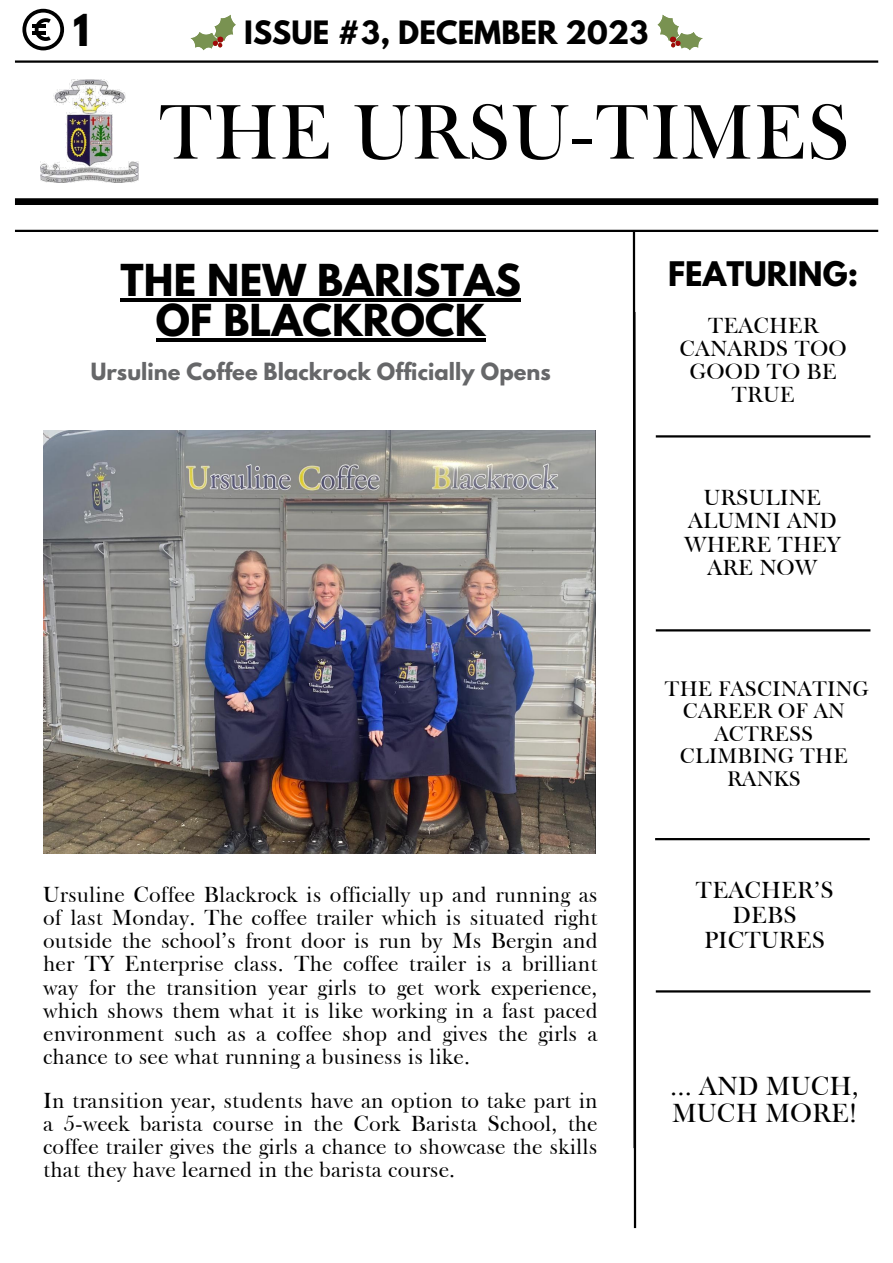
<style>
.page{position:relative;width:893px;height:1263px;background:#fff}
.page>*{position:absolute;margin:0;border:0;box-sizing:border-box;transform-origin:0 0}
.t1{font:79.05px "Frys Baskerville BT";letter-spacing:.005em;color:#000}
.t2{font:700 39px/40.5px "League Spartan";letter-spacing:.005em;color:#000;text-align:center}
.t3{font:700 30px "League Spartan";letter-spacing:.005em;color:#000}
.t4{font:700 28.5px "League Spartan";letter-spacing:.005em;color:#000}
.t5{font:27px/27.6px "Frys Baskerville BT";letter-spacing:.005em;color:#000}
.t6{font:24px/24.8px "Frys Baskerville BT";letter-spacing:.005em;color:#000;text-align:center}
.t7{font:22.5px/23.1px "Frys Baskerville BT";letter-spacing:.005em;color:#000;text-align:center}
.t8{font:21.75px/22.5px "Frys Baskerville BT";letter-spacing:.005em;color:#000;text-align:center}
.t9{font:700 21px "League Spartan";letter-spacing:.005em;color:#666769}
</style>
<div class="page">
<hr style="left:15px;top:60px;width:863px;height:3px;background:#000">
<div style="left:15px;top:198px;width:863px;height:7px;background:#000"></div>
<img style="left:40px;top:79px;width:99px;height:104px">
<hr style="left:656px;top:435px;width:214px;height:2px;background:#000">
<hr style="left:656px;top:629px;width:214px;height:2px;background:#000">
<hr style="left:656px;top:990px;width:214px;height:2px;background:#000">
<hr style="left:655px;top:838px;width:214px;height:2px;background:#000">
<hr style="left:15px;top:230px;width:863px;height:2px;background:#000">
<svg style="left:22px;top:9px;width:42px;height:41px"></svg>
<hr style="left:33px;top:31px;width:13px;height:4px;background:#000">
<hr style="left:33px;top:24px;width:13px;height:4px;background:#000">
<svg style="left:657px;top:15px;width:45px;height:35px"></svg>
<svg style="left:191px;top:15px;width:45px;height:35px"></svg>
<svg style="left:632px;top:232px;width:5px;height:997px"></svg>
<img style="left:43px;top:431px;width:552px;height:423px">
<hr style="left:120px;top:298px;width:401px;height:3px;background:#000">
<hr style="left:156px;top:339px;width:330px;height:3px;background:#000">
<p class="t2" style="left:73px;top:15px;width:18px">1</p>
<p class="t4" style="left:244px;top:18px;width:406px">ISSUE #3, DECEMBER 2023</p>
<p class="t1" style="left:158px;top:83px;width:694px">THE URSU-TIMES</p>
<p class="t2" style="left:120px;top:265px;width:402px">THE NEW BARISTAS<br>OF BLACKROCK</p>
<p class="t9" style="left:91px;top:361px;width:461px">Ursuline Coffee Blackrock Officially Opens</p>
<p class="t7" style="left:43px;top:882px;width:556px;text-align:justify">Ursuline Coffee Blackrock is officially up and running as of last Monday. The coffee trailer which is situated right outside the school’s front door is run by Ms Bergin and her TY Enterprise class. The coffee trailer is a brilliant way for the transition year girls to get work experience, which shows them what it is like working in a fast paced environment such as a coffee shop and gives the girls a chance to see what running a business is like.</p>
<p class="t7" style="left:43px;top:1088px;width:556px;text-align:justify">In transition year, students have an option to take part in a 5-week barista course in the Cork Barista School, the coffee trailer gives the girls a chance to showcase the skills that they have learned in the barista course.</p>
<p class="t3" style="left:668px;top:259px;width:192px">FEATURING:</p>
<p class="t7" style="left:679px;top:313px;width:168px">TEACHER<br>CANARDS TOO<br>GOOD TO BE<br>TRUE</p>
<p class="t7" style="left:684px;top:486px;width:158px">URSULINE<br>ALUMNI AND<br>WHERE THEY<br>ARE NOW</p>
<p class="t8" style="left:664px;top:676px;width:206px">THE FASCINATING<br>CAREER OF AN<br>ACTRESS<br>CLIMBING THE<br>RANKS</p>
<p class="t6" style="left:695px;top:877px;width:140px">TEACHER’S<br>DEBS<br>PICTURES</p>
<p class="t5" style="left:670px;top:1071px;width:190px">... AND MUCH,<br>MUCH MORE!</p>
</div>
